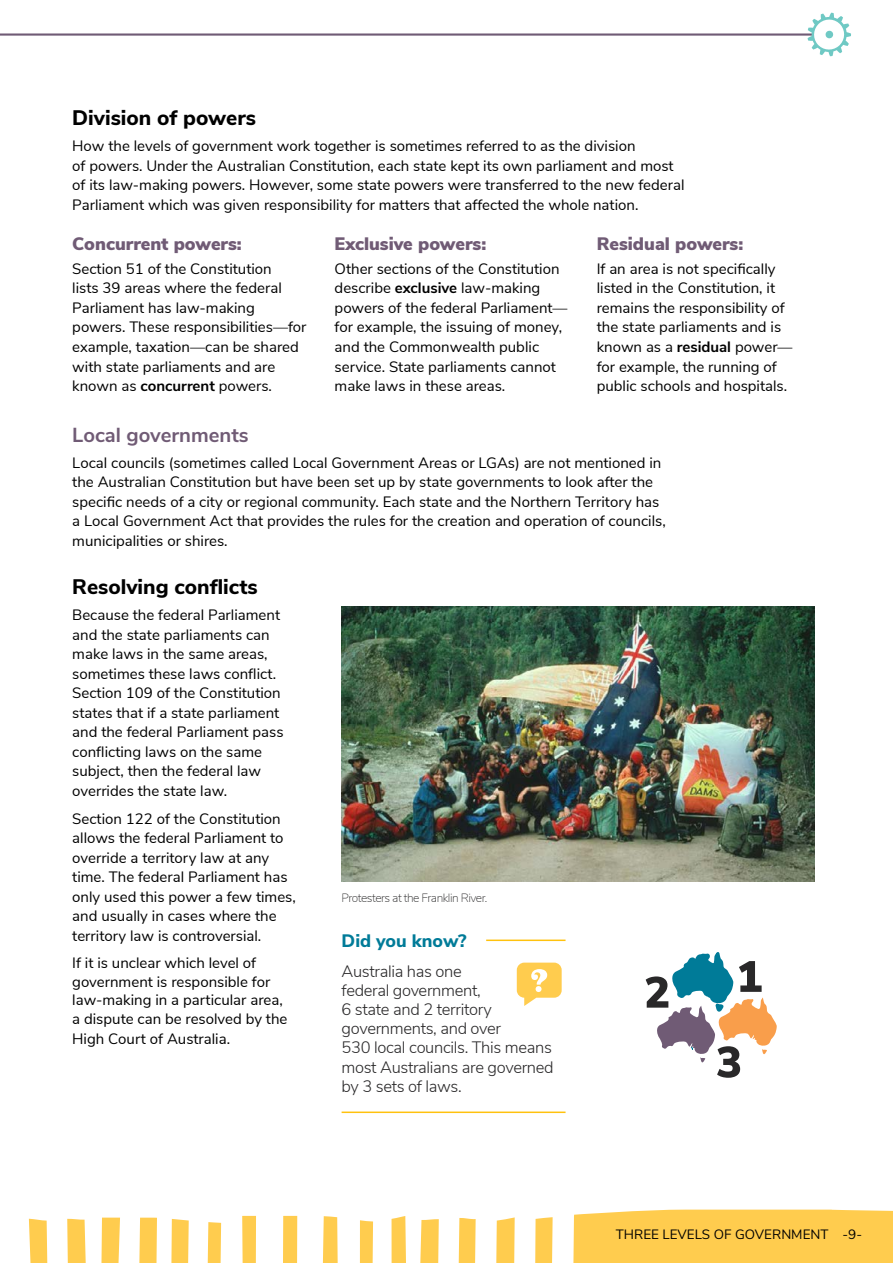
<style>
.page{position:relative;width:893px;height:1263px;background:#fff}
.page>*{position:absolute;margin:0;border:0;box-sizing:border-box;transform-origin:0 0}
.Heading_1{font:800 21px "Nunito Sans";color:#000}
.Heading_2{font:700 20.25px "Nunito Sans";color:#705b75}
.Heading_3{font:900 18px "Nunito Sans";color:#705b75}
.Did_you_know_heading{font:800 18px "Nunito Sans";color:#007b98}
.Did_you_know_text{font:300 16.5px/19.2px "Nunito Sans";letter-spacing:-.02em;color:#292829}
.t1{font:15px/19.5px "Nunito Sans";color:#000}
.Page_number_right{font:13.5px "Nunito Sans";color:#000}
.Body{font:200 12px "Nunito Sans";letter-spacing:-.04em;color:#292829}
.s1{font-weight:700}
</style>
<div class="page">
<hr style="left:0;top:33px;width:814px;height:3px;background:#705b75">
<svg style="left:28px;top:1209px;width:865px;height:54px"></svg>
<svg style="left:808px;top:13px;width:43px;height:43px"></svg>
<img style="left:342px;top:606px;width:473px;height:275px">
<hr style="left:486px;top:939px;width:80px;height:2px;background:#ffc20e">
<hr style="left:342px;top:1111px;width:224px;height:2px;background:#ffc20e">
<svg style="left:517px;top:962px;width:45px;height:44px"></svg>
<svg style="left:646px;top:952px;width:131px;height:126px"></svg>
<p class="Heading_1" style="left:72px;top:103px;width:185px">Division of powers</p>
<p class="t1" style="left:72px;top:135px;width:614px">How the levels of government work together is sometimes referred to as the division<br>of powers. Under the Australian Constitution, each state kept its own parliament and most of its law-making powers. However, some state powers were transferred to the new federal Parliament which was given responsibility for matters that affected the whole nation.</p>
<p class="Heading_3" style="left:72px;top:231px;width:171px">Concurrent powers:</p>
<p class="t1" style="left:72px;top:258px;width:236px">Section 51 of the Constitution<br>lists 39 areas where the federal<br>Parliament has law-making powers. These responsibilities—for example, taxation—can be shared with state parliaments and are known as <span class="s1">concurrent</span> powers.</p>
<p class="Heading_3" style="left:335px;top:231px;width:153px">Exclusive powers:</p>
<p class="t1" style="left:335px;top:258px;width:234px">Other sections of the Constitution describe <span class="s1">exclusive</span> law-making powers of the federal Parliament— for example, the issuing of money, and the Commonwealth public service. State parliaments cannot make laws in these areas.</p>
<p class="Heading_3" style="left:597px;top:231px;width:148px">Residual powers:</p>
<p class="t1" style="left:597px;top:258px;width:197px">If an area is not specifically listed in the Constitution, it remains the responsibility of the state parliaments and is known as a <span class="s1">residual</span> power— for example, the running of public schools and hospitals.</p>
<p class="Heading_2" style="left:72px;top:420px;width:178px">Local governments</p>
<p class="t1" style="left:72px;top:452px;width:595px">Local councils (sometimes called Local Government Areas or LGAs) are not mentioned in the Australian Constitution but have been set up by state governments to look after the specific needs of a city or regional community. Each state and the Northern Territory has a Local Government Act that provides the rules for the creation and operation of councils, municipalities or shires.</p>
<p class="Heading_1" style="left:72px;top:571px;width:187px">Resolving conflicts</p>
<p class="t1" style="left:72px;top:604px;width:213px">Because the federal Parliament and the state parliaments can make laws in the same areas, sometimes these laws conflict.<br>Section 109 of the Constitution states that if a state parliament and the federal Parliament pass conflicting laws on the same subject, then the federal law overrides the state law.</p>
<p class="t1" style="left:72px;top:808px;width:225px">Section 122 of the Constitution allows the federal Parliament to override a territory law at any time. The federal Parliament has only used this power a few times, and usually in cases where the territory law is controversial.</p>
<p class="t1" style="left:72px;top:952px;width:217px;line-height:18.9px">If it is unclear which level of government is responsible for law-making in a particular area, a dispute can be resolved by the<br>High Court of Australia.</p>
<p class="Body" style="left:342px;top:889px;width:147px">Protesters at the Franklin River.</p>
<p class="Did_you_know_heading" style="left:342px;top:927px;width:127px">Did you know?</p>
<p class="Did_you_know_text" style="left:342px;top:960px;width:214px">Australia has one<br>federal government,<br>6 state and 2 territory governments, and over<br>530 local councils. This means most Australians are governed by 3 sets of laws.</p>
<p class="Page_number_right" style="left:616px;top:1224px;width:248px">THREE LEVELS OF GOVERNMENT -9-</p>
</div>
